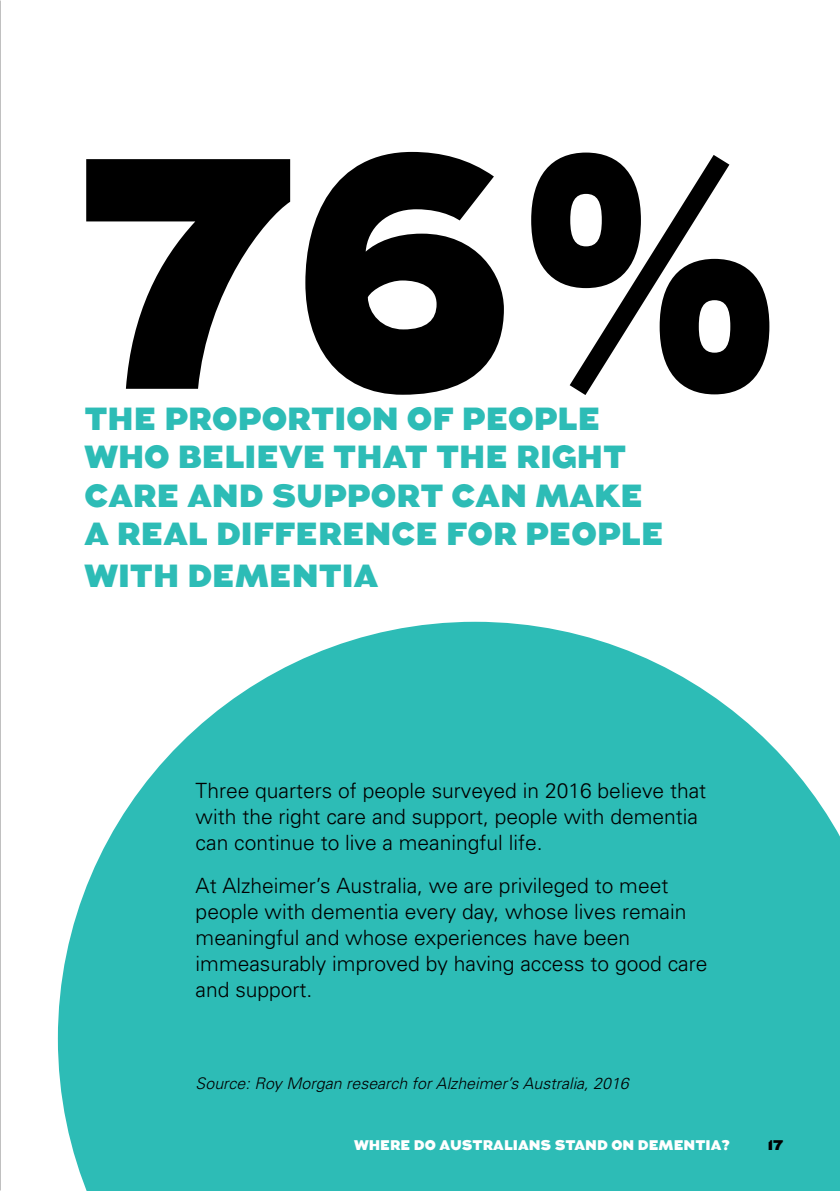
<style>
.page{position:relative;width:840px;height:1191px;background:#fff}
.page>*{position:absolute;margin:0;border:0;box-sizing:border-box;transform-origin:0 0}
.t1{font:900 328px "Augustus";color:#000;scale:.92 1}
.t2{font:900 32px/38.4px "Augustus";color:#2dbcb6}
.t3{font:300 21px/26px "Univers";color:#000}
.t4{font:italic 300 16px "Univers";color:#000}
.t5{font:900 14px "Augustus";color:#fff}
.t6{font:900 14px "Augustus";color:#000}
</style>
<div class="page">
<svg style="left:58px;top:622px;width:781px;height:569px;background:#49c5c0"></svg>
<h1 class="t1" style="left:77px;top:81px;width:773px">76%</h1>
<h2 class="t2" style="left:84px;top:400px;width:580px">THE PROPORTION OF PEOPLE<br>WHO BELIEVE THAT THE RIGHT<br>CARE AND SUPPORT CAN MAKE<br>A REAL DIFFERENCE FOR PEOPLE</h2>
<h2 class="t2" style="left:84px;top:557px;width:295px">WITH DEMENTIA</h2>
<p class="t3" style="left:195px;top:777px;width:512px">Three quarters of people surveyed in 2016 believe that with the right care and support, people with dementia can continue to live a meaningful life.</p>
<p class="t3" style="left:195px;top:872px;width:513px">At Alzheimer’s Australia, we are privileged to meet people with dementia every day, whose lives remain meaningful and whose experiences have been immeasurably improved by having access to good care and support.</p>
<p class="t4" style="left:195px;top:1073px;width:434px">Source: Roy Morgan research for Alzheimer’s Australia, 2016</p>
<p class="t5" style="left:354px;top:1136px;width:377px">WHERE DO AUSTRALIANS STAND ON DEMENTIA?</p>
<p class="t6" style="left:767px;top:1136px;width:17px">17</p>
</div>
